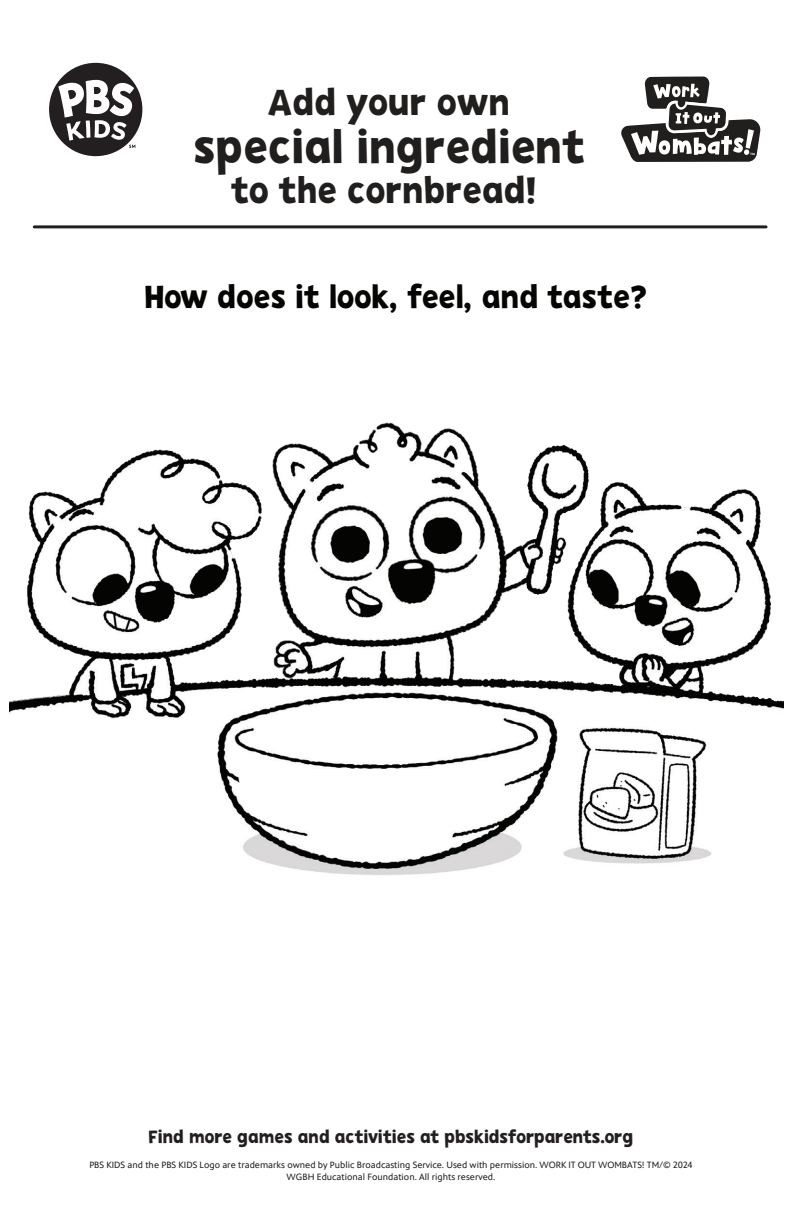
<style>
.page{position:relative;width:792px;height:1224px;background:#fff}
.page>*{position:absolute;margin:0;border:0;box-sizing:border-box;transform-origin:0 0}
.t1{font:46px "PBSKIDS Headline";color:#211e1e}
.t2{font:36.6px "PBSKIDS Headline";color:#211e1e}
.t3{font:32px "PBSKIDS Headline";color:#050504}
.t4{font:18px "PBSKIDS Headline";letter-spacing:-.01em;color:#231f20}
.t5{font:9.2px/12px "PBS Sans";color:#201d1e;text-align:center}
.s1{color:#211e1e}
</style>
<div class="page">
<div style="left:49px;top:63px;width:93px;height:93px;background:#231f20;border-radius:50%"></div>
<svg style="left:58px;top:80px;width:77px;height:68px"></svg>
<hr style="left:34px;top:225px;width:732px;height:3px;background:#231f20">
<img style="left:10px;top:423px;width:773px;height:452px">
<svg style="left:621px;top:76px;width:140px;height:86px"></svg>
<p class="t2" style="left:268px;top:80px;width:243px">Add your own</p>
<p class="t1" style="left:193px;top:118px;width:393px">special ingredient</p>
<p class="t2" style="left:231px;top:168px;width:308px">to the cornbread!</p>
<p class="t3" style="left:144px;top:277px;width:505px">How does it look, feel, and taste?</p>
<p class="t4" style="left:148px;top:1126px;width:487px">Find more games and activities at pbskidsforparents.org</p>
<p class="t5" style="left:89px;top:1159px;width:605px">PBS KIDS and the PBS KIDS Logo are trademarks owned by Public Broadcasting Service. Used with permission. <span class="s1">WORK IT OUT WOMBATS! TM/© 2024<br>WGBH Educational Foundation. All rights reserved.</span></p>
</div>
